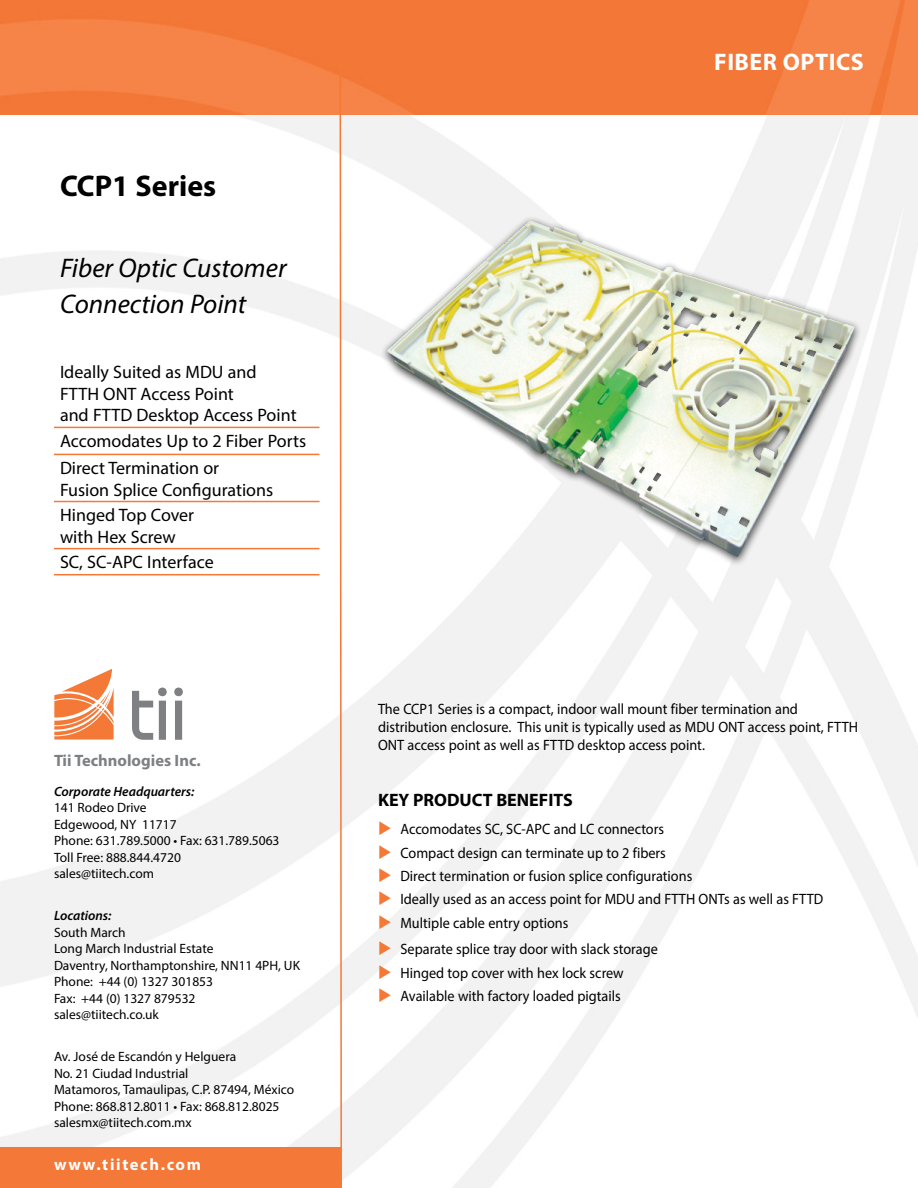
<style>
.page{position:relative;width:918px;height:1188px;background:#fff}
.page>*{position:absolute;margin:0;border:0;box-sizing:border-box;transform-origin:0 0}
.t1{font:700 30px "Myriad Pro";color:#000}
.t2{font:italic 27px/36px "Myriad Pro";color:#000}
.t3{font:700 24px "Myriad Pro";letter-spacing:.02em;color:#fff}
.t4{font:18px/21.6px "Myriad Pro";color:#000}
.t5{font:700 18px "Myriad Pro";color:#000}
.t6{font:700 16.5px "Myriad Pro";color:#7e8083}
.t7{font:700 16.5px "Myriad Pro";letter-spacing:.1em;color:#fff}
.t8{font:15px/23.4px "Myriad Pro";color:#000;scale:.95 1}
.t9{font:13.5px/16.5px "Myriad Pro";color:#000}
.t10{font:italic 600 13.5px "Myriad Pro";color:#000}
</style>
<div class="page">
<img style="left:0;top:114px;width:918px;height:1074px">
<img style="left:0;top:0;width:918px;height:114px">
<div style="left:0;top:1148px;width:341px;height:40px;background:#f47837"></div>
<svg style="left:339px;top:0;width:4px;height:1188px"></svg>
<hr style="left:54px;top:427px;width:266px;height:1px;background:#f47836">
<hr style="left:54px;top:454px;width:266px;height:1px;background:#f47836">
<hr style="left:54px;top:501px;width:266px;height:1px;background:#f47836">
<hr style="left:54px;top:548px;width:266px;height:1px;background:#f47836">
<hr style="left:54px;top:574px;width:266px;height:1px;background:#f47836">
<svg style="left:132px;top:688px;width:35px;height:52px"></svg>
<svg style="left:174px;top:688px;width:9px;height:52px"></svg>
<svg style="left:54px;top:669px;width:60px;height:71px"></svg>
<div style="left:379px;top:216px;width:483px;height:351px;background:#000;opacity:.75"></div>
<img style="left:386px;top:220px;width:469px;height:337px">
<svg style="left:379px;top:821px;width:12px;height:14px"></svg>
<svg style="left:379px;top:844px;width:12px;height:14px"></svg>
<svg style="left:379px;top:868px;width:12px;height:14px"></svg>
<svg style="left:379px;top:891px;width:12px;height:14px"></svg>
<svg style="left:379px;top:915px;width:12px;height:14px"></svg>
<svg style="left:379px;top:941px;width:12px;height:14px"></svg>
<svg style="left:379px;top:964px;width:12px;height:14px"></svg>
<svg style="left:379px;top:988px;width:12px;height:14px"></svg>
<h1 class="t1" style="left:60px;top:167px;width:158px">CCP1 Series</h1>
<h2 class="t2" style="left:60px;top:250px;width:228px">Fiber Optic Customer<br>Connection Point</h2>
<p class="t4" style="left:60px;top:361px;width:238px">Ideally Suited as MDU and<br>FTTH ONT Access Point<br>and FTTD Desktop Access Point</p>
<p class="t4" style="left:60px;top:427px;width:248px;line-height:27px">Accomodates Up to 2 Fiber Ports<br>Direct Termination or</p>
<p class="t4" style="left:60px;top:476px;width:215px;line-height:25.5px">Fusion Splice Configurations<br>Hinged Top Cover</p>
<p class="t4" style="left:60px;top:524px;width:155px;line-height:25.5px">with Hex Screw<br>SC, SC-APC Interface</p>
<p class="t6" style="left:54px;top:750px;width:148px">Tii Technologies Inc.</p>
<p class="t10" style="left:54px;top:783px;width:142px">Corporate Headquarters:</p>
<p class="t9" style="left:54px;top:799px;width:227px">141 Rodeo Drive<br>Edgewood, NY 11717<br>Phone: 631.789.5000 • Fax: 631.789.5063<br>Toll Free: 888.844.4720 sales@tiitech.com</p>
<p class="t10" style="left:54px;top:907px;width:59px">Locations:</p>
<p class="t9" style="left:54px;top:924px;width:248px">South March<br>Long March Industrial Estate<br>Daventry, Northamptonshire, NN11 4PH, UK<br>Phone: +44 (0) 1327 301853<br>Fax: +44 (0) 1327 879532 sales@tiitech.co.uk</p>
<p class="t9" style="left:54px;top:1048px;width:242px">Av. José de Escandón y Helguera<br>No. 21 Ciudad Industrial<br>Matamoros, Tamaulipas, C.P. 87494, México Phone: 868.812.8011 • Fax: 868.812.8025 salesmx@tiitech.com.mx</p>
<p class="t7" style="left:54px;top:1154px;width:148px">www.tiitech.com</p>
<h3 class="t3" style="left:714px;top:46px;width:136px">Fiber optics</h3>
<p class="t8" style="left:378px;top:700px;width:507px;line-height:18px">The CCP1 Series is a compact, indoor wall mount fiber termination and distribution enclosure. This unit is typically used as MDU ONT access point, FTTH<br>ONT access point as well as FTTD desktop access point.</p>
<p class="t5" style="left:378px;top:788px;width:196px">KEY PRODUCT BENEFITS</p>
<p class="t8" style="left:400px;top:817px;width:447px">Accomodates SC, SC-APC and LC connectors<br>Compact design can terminate up to 2 fibers<br>Direct termination or fusion splice configurations<br>Ideally used as an access point for MDU and FTTH ONTs as well as FTTD Multiple cable entry options</p>
<p class="t8" style="left:400px;top:937px;width:272px">Separate splice tray door with slack storage<br>Hinged top cover with hex lock screw<br>Available with factory loaded pigtails</p>
</div>
